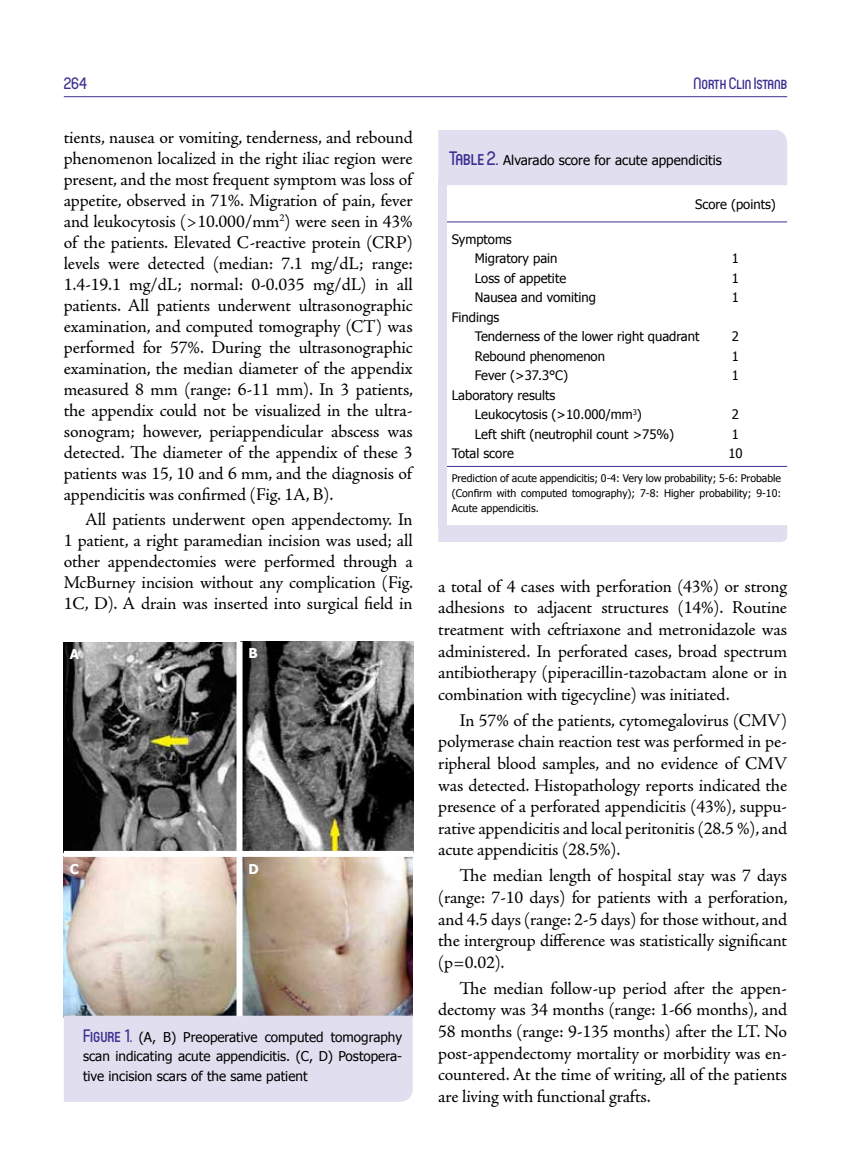
<style>
.page{position:relative;width:851px;height:1170px;background:#fff}
.page>*{position:absolute;margin:0;border:0;box-sizing:border-box;transform-origin:0 0}
.t1{font:18px/21px "Adobe Jenson Pro";letter-spacing:-.01em;color:#000;text-align:justify}
.t2{font:500 16.5px "Circula";color:#3c3091}
.t3{font:13.5px/19.5px "Tahoma";color:#000;text-align:justify}
.t4{font:700 13.5px "Tahoma";color:#fff}
.t5{font:13.05px/19.5px "Tahoma";color:#000}
.t6{font:10.5px/15px "Tahoma";color:#000;text-align:justify}
.s1{font-family:"Circula";font-weight:500;font-size:18px;color:#3c3091}
.s2{font-family:"Circula";font-weight:500;font-size:19.5px;color:#3c3091}
</style>
<div class="page">
<div style="left:438px;top:525px;width:349px;height:17px;background:#e1dfef"></div>
<div style="left:438px;top:130px;width:349px;height:55px;background:#e1dfef"></div>
<hr style="left:438px;top:221px;width:349px;height:1px;background:#3c3091">
<hr style="left:438px;top:466px;width:349px;height:1px;background:#3c3091">
<div style="left:438px;top:179px;width:8px;height:348px;background:#e1dfef"></div>
<img style="left:64px;top:642px;width:172px;height:208px">
<img style="left:242px;top:641px;width:171px;height:209px">
<img style="left:64px;top:856px;width:172px;height:159px">
<img style="left:242px;top:856px;width:170px;height:159px">
<div style="left:64px;top:1015px;width:348px;height:86px;background:#e1dfef"></div>
<div style="left:236px;top:641px;width:6px;height:375px;background:#fff"></div>
<hr style="left:64px;top:96px;width:723px;height:1px;background:#3c3091">
<p class="t2" style="left:64px;top:73px;width:25px">264</p>
<p class="t2" style="left:693px;top:73px;width:95px">North Clin Istanb</p>
<p class="t1" style="left:64px;top:127px;width:351px">tients, nausea or vomiting, tenderness, and rebound phenomenon localized in the right iliac region were present, and the most frequent symptom was loss of appetite, observed in 71%. Migration of pain, fever and leukocytosis (&gt;10.000/mm<sup>2</sup>) were seen in 43% of the patients. Elevated C-reactive protein (CRP) levels were detected (median: 7.1 mg/dL; range:<br>1.4-19.1 mg/dL; normal: 0-0.035 mg/dL) in all patients. All patients underwent ultrasonographic examination, and computed tomography (CT) was performed for 57%. During the ultrasonographic examination, the median diameter of the appendix measured 8 mm (range: 6-11 mm). In 3 patients, the appendix could not be visualized in the ultra&shy;sonogram; however, periappendicular abscess was detected. The diameter of the appendix of these 3 patients was 15, 10 and 6 mm, and the diagnosis of appendicitis was confirmed (Fig. 1A, B).</p>
<p class="t1" style="left:64px;top:509px;width:351px;text-indent:21px">All patients underwent open appendectomy. In 1 patient, a right paramedian incision was used; all other appendectomies were performed through a McBurney incision without any complication (Fig.<br>1C, D). A drain was inserted into surgical field in</p>
<p class="t4" style="left:70px;top:644px;width:11px">A</p>
<p class="t4" style="left:248px;top:643px;width:11px">B</p>
<p class="t4" style="left:70px;top:859px;width:11px">C</p>
<p class="t4" style="left:248px;top:859px;width:12px">D</p>
<p class="t3" style="left:83px;top:1026px;width:320px"><span class="s1">Figure 1.</span> (A, B) Preoperative computed tomography scan indicating acute appendicitis. (C, D) Postopera&shy;tive incision scars of the same patient</p>
<p class="t3" style="left:449px;top:150px;width:274px"><span class="s2">Table 2.</span> Alvarado score for acute appendicitis</p>
<p class="t5" style="left:695px;top:194px;width:82px">Score (points)</p>
<p class="t5" style="left:474px;top:228px;width:84px;text-indent:-23px">Symptoms<br>Migratory pain</p>
<p class="t5" style="left:731px;top:248px;width:9px">1</p>
<p class="t5" style="left:474px;top:267px;width:93px">Loss of appetite</p>
<p class="t5" style="left:731px;top:267px;width:9px">1</p>
<p class="t5" style="left:474px;top:287px;width:123px">Nausea and vomiting</p>
<p class="t5" style="left:731px;top:287px;width:9px">1</p>
<p class="t5" style="left:474px;top:306px;width:226px;text-indent:-23px">Findings<br>Tenderness of the lower right quadrant</p>
<p class="t5" style="left:731px;top:326px;width:9px">2</p>
<p class="t5" style="left:474px;top:345px;width:132px">Rebound phenomenon</p>
<p class="t5" style="left:731px;top:345px;width:9px">1</p>
<p class="t5" style="left:474px;top:365px;width:95px">Fever (&gt;37.3°C)</p>
<p class="t5" style="left:731px;top:365px;width:9px">1</p>
<p class="t5" style="left:474px;top:384px;width:168px;text-indent:-23px">Laboratory results<br>Leukocytosis (&gt;10.000/mm<sup>3</sup>)</p>
<p class="t5" style="left:731px;top:404px;width:9px">2</p>
<p class="t5" style="left:474px;top:423px;width:201px">Left shift (neutrophil count &gt;75%)</p>
<p class="t5" style="left:731px;top:423px;width:9px">1</p>
<p class="t5" style="left:451px;top:443px;width:64px">Total score</p>
<p class="t5" style="left:728px;top:443px;width:16px">10</p>
<p class="t6" style="left:451px;top:470px;width:331px">Prediction of acute appendicitis; 0-4: Very low probability; 5-6: Probable (Confirm with computed tomography); 7-8: Higher probability; 9-10:<br>Acute appendicitis.</p>
<p class="t1" style="left:438px;top:575px;width:350px;line-height:21.6px">a total of 4 cases with perforation (43%) or strong adhesions to adjacent structures (14%). Routine treatment with ceftriaxone and metronidazole was administered. In perforated cases, broad spectrum antibiotherapy (piperacillin-tazobactam alone or in combination with tigecycline) was initiated.</p>
<p class="t1" style="left:438px;top:709px;width:350px;line-height:21.6px;text-indent:21px">In 57% of the patients, cytomegalovirus (CMV) polymerase chain reaction test was performed in pe&shy;ripheral blood samples, and no evidence of CMV was detected. Histopathology reports indicated the presence of a perforated appendicitis (43%), suppu&shy;rative appendicitis and local peritonitis (28.5 %), and acute appendicitis (28.5%).</p>
<p class="t1" style="left:438px;top:865px;width:351px;line-height:21.6px;text-indent:21px">The median length of hospital stay was 7 days (range: 7-10 days) for patients with a perforation, and 4.5 days (range: 2-5 days) for those without, and the intergroup difference was statistically significant (p=0.02).</p>
<p class="t1" style="left:438px;top:977px;width:350px;line-height:21.6px;text-indent:21px">The median follow-up period after the appen&shy;dectomy was 34 months (range: 1-66 months), and 58 months (range: 9-135 months) after the LT. No post-appendectomy mortality or morbidity was en&shy;countered. At the time of writing, all of the patients are living with functional grafts.</p>
</div>
